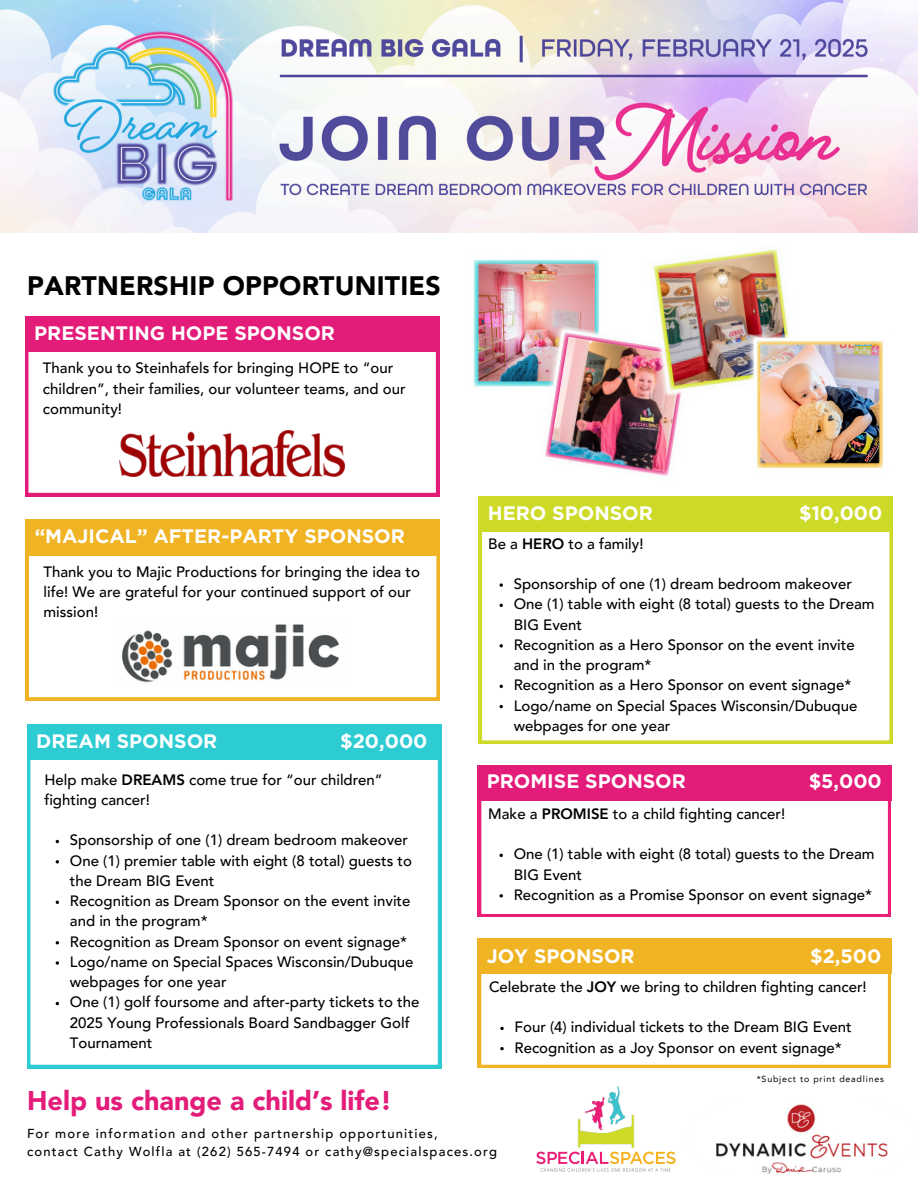
<style>
.page{position:relative;width:918px;height:1188px;background:#fff}
.page>*{position:absolute;margin:0;border:0;box-sizing:border-box;transform-origin:0 0}
.t1{font:900 27px "Avenir LT Pro";color:#e31c79}
.t2{font:900 26.7px "Avenir LT Pro";letter-spacing:.01em;color:#000}
.t3{font:700 19.5px "Gotham";color:#fff}
.t4{font:500 15px/20.2px "Avenir LT Pro";color:#000}
.t5{font:500 13.05px/17.7px "Avenir LT Pro";letter-spacing:.09em;color:#000}
.t6{font:8.85px "Avenir LT Pro";letter-spacing:.09em;color:#000}
.s1{font-weight:800}
</style>
<div class="page">
<img style="left:716px;top:1104px;width:172px;height:70px">
<img style="left:474px;top:249px;width:315px;height:227px">
<img style="left:577px;top:1086px;width:58px;height:63px">
<svg style="left:536px;top:1152px;width:140px;height:12px"></svg>
<img style="left:540px;top:1168px;width:131px;height:4px">
<img style="left:748px;top:335px;width:135px;height:138px">
<svg style="left:479px;top:532px;width:414px;height:212px"></svg>
<div style="left:479px;top:496px;width:414px;height:36px;background:#cddb28"></div>
<svg style="left:500px;top:583px;width:3px;height:4px"></svg>
<svg style="left:500px;top:644px;width:3px;height:4px"></svg>
<svg style="left:478px;top:801px;width:413px;height:116px"></svg>
<div style="left:478px;top:765px;width:413px;height:36px;background:#e31c79"></div>
<svg style="left:500px;top:894px;width:3px;height:4px"></svg>
<svg style="left:27px;top:724px;width:414px;height:344px"></svg>
<div style="left:28px;top:724px;width:412px;height:36px;background:#2dccd3"></div>
<svg style="left:56px;top:961px;width:3px;height:4px"></svg>
<svg style="left:478px;top:974px;width:413px;height:94px"></svg>
<div style="left:478px;top:939px;width:413px;height:35px;background:#f0b323"></div>
<svg style="left:500px;top:1027px;width:4px;height:3px"></svg>
<svg style="left:500px;top:1047px;width:4px;height:3px"></svg>
<svg style="left:25px;top:316px;width:414px;height:180px"></svg>
<div style="left:27px;top:316px;width:410px;height:36px;background:#e31c79"></div>
<img style="left:120px;top:430px;width:225px;height:46px">
<svg style="left:26px;top:520px;width:414px;height:181px"></svg>
<div style="left:28px;top:520px;width:410px;height:36px;background:#f0b323"></div>
<img style="left:115px;top:624px;width:232px;height:62px">
<img style="left:0;top:0;width:918px;height:233px">
<h4 class="t2" style="left:27px;top:275px;width:415px">PARTNERSHIP OPPORTUNITIES</h4>
<h3 class="t3" style="left:34px;top:321px;width:302px">PRESENTING HOPE SPONSOR</h3>
<p class="t4" style="left:43px;top:359px;width:364px">Thank you to Steinhafels for bringing HOPE to “our children”, their families, our volunteer teams, and our community!</p>
<p class="t3" style="left:35px;top:525px;width:372px">“MAJICAL” AFTER-PARTY SPONSOR</p>
<p class="t4" style="left:43px;top:563px;width:378px">Thank you to Majic Productions for bringing the idea to life! We are grateful for your continued support of our mission!</p>
<p class="t3" style="left:36px;top:729px;width:183px">DREAM SPONSOR</p>
<p class="t3" style="left:340px;top:729px;width:89px">$20,000</p>
<p class="t4" style="left:44px;top:771px;width:340px">Help make <span class="s1">DREAMS</span> come true for “our children” fighting cancer!</p>
<p class="t4" style="left:70px;top:832px;width:340px">Sponsorship of one (1) dream bedroom makeover</p>
<p class="t4" style="left:70px;top:852px;width:344px">One (1) premier table with eight (8 total) guests to the Dream BIG Event</p>
<p class="t4" style="left:70px;top:892px;width:342px">Recognition as Dream Sponsor on the event invite and in the program*</p>
<p class="t4" style="left:70px;top:933px;width:339px">Recognition as Dream Sponsor on event signage*</p>
<p class="t4" style="left:70px;top:953px;width:345px">Logo/name on Special Spaces Wisconsin/Dubuque webpages for one year</p>
<h3 class="t4" style="left:70px;top:994px;width:351px">One (1) golf foursome and after-party tickets to the<br>2025 Young Professionals Board Sandbagger Golf<br>Tournament</h3>
<p class="t3" style="left:488px;top:501px;width:167px">HERO SPONSOR</p>
<p class="t3" style="left:799px;top:501px;width:85px">$10,000</p>
<h4 class="t4" style="left:488px;top:535px;width:157px">Be a <span class="s1">HERO</span> to a family!</h4>
<p class="t4" style="left:514px;top:575px;width:340px">Sponsorship of one (1) dream bedroom makeover</p>
<h3 class="t4" style="left:514px;top:595px;width:362px">One (1) table with eight (8 total) guests to the Dream<br>BIG Event</h3>
<h4 class="t4" style="left:514px;top:636px;width:342px">Recognition as a Hero Sponsor on the event invite and in the program*</h4>
<p class="t4" style="left:514px;top:676px;width:339px">Recognition as a Hero Sponsor on event signage*</p>
<p class="t4" style="left:514px;top:697px;width:345px">Logo/name on Special Spaces Wisconsin/Dubuque webpages for one year</p>
<p class="t3" style="left:487px;top:770px;width:201px">PROMISE SPONSOR</p>
<p class="t3" style="left:809px;top:770px;width:75px">$5,000</p>
<p class="t4" style="left:488px;top:805px;width:298px">Make a <span class="s1">PROMISE</span> to a child fighting cancer!</p>
<p class="t4" style="left:514px;top:845px;width:362px">One (1) table with eight (8 total) guests to the Dream<br>BIG Event</p>
<p class="t4" style="left:514px;top:886px;width:360px">Recognition as a Promise Sponsor on event signage*</p>
<p class="t3" style="left:487px;top:944px;width:149px">JOY SPONSOR</p>
<p class="t3" style="left:810px;top:944px;width:73px">$2,500</p>
<h4 class="t4" style="left:489px;top:978px;width:379px">Celebrate the <span class="s1">JOY</span> we bring to children fighting cancer!</h4>
<p class="t4" style="left:515px;top:1018px;width:339px">Four (4) individual tickets to the Dream BIG Event</p>
<p class="t4" style="left:515px;top:1039px;width:329px">Recognition as a Joy Sponsor on event signage*</p>
<p class="t6" style="left:757px;top:1075px;width:129px">*Subject to print deadlines</p>
<p class="t1" style="left:27px;top:1089px;width:367px">Help us change a child’s life!</p>
<h2 class="t5" style="left:27px;top:1126px;width:472px">For more information and other partnership opportunities,<br>contact Cathy Wolfla at (262) 565-7494 or cathy@specialspaces.org</h2>
</div>
